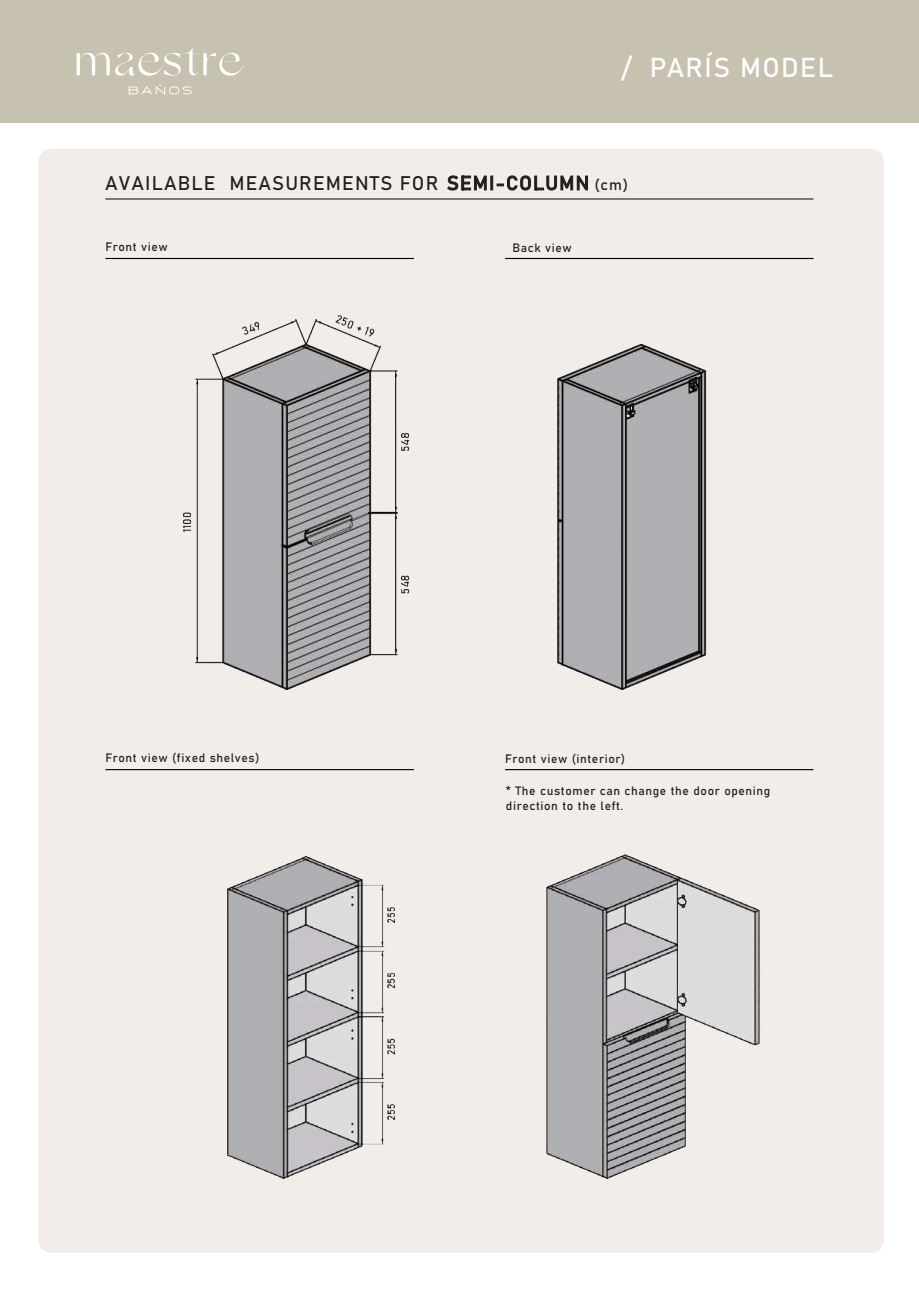
<style>
.page{position:relative;width:919px;height:1289px;background:#fff}
.page>*{position:absolute;margin:0;border:0;box-sizing:border-box;transform-origin:0 0}
.t1{font:27px "Bahnschrift";letter-spacing:.05em;color:#fff}
.t2{font:19.5px "Bahnschrift";letter-spacing:.06em;color:#231f20}
.t3{font:12px/14.4px "Bahnschrift";letter-spacing:.05em;color:#231f20}
.s1{font-size:15px}
</style>
<div class="page">
<div style="left:0;top:0;width:918px;height:123px;background:#c7c1af"></div>
<svg style="left:77px;top:48px;width:167px;height:28px"></svg>
<svg style="left:129px;top:85px;width:62px;height:10px"></svg>
<div style="left:38px;top:149px;width:845px;height:1103px;background:#f3ede9;border-radius:13px"></div>
<hr style="left:105px;top:198px;width:708px;height:1px;background:#231f20">
<hr style="left:105px;top:258px;width:309px;height:1px;background:#000">
<hr style="left:105px;top:769px;width:309px;height:1px;background:#000">
<hr style="left:505px;top:258px;width:308px;height:1px;background:#000">
<hr style="left:505px;top:769px;width:308px;height:1px;background:#000">
<img style="left:227px;top:854px;width:533px;height:325px">
<img style="left:182px;top:315px;width:525px;height:375px">
<h1 class="t1" style="left:621px;top:47px;width:214px">/ PARÍS MODEL</h1>
<h2 class="t2" style="left:105px;top:168px;width:524px">AVAILABLE MEASUREMENTS FOR SEMI-COLUMN <span class="s1">(cm)</span></h2>
<p class="t3" style="left:105px;top:239px;width:64px">Front view</p>
<p class="t3" style="left:512px;top:240px;width:61px">Back view</p>
<p class="t3" style="left:105px;top:750px;width:155px">Front view (fixed shelves)</p>
<p class="t3" style="left:505px;top:751px;width:122px">Front view (interior)</p>
<p class="t3" style="left:506px;top:782px;width:266px">* The customer can change the door opening direction to the left.</p>
</div>
